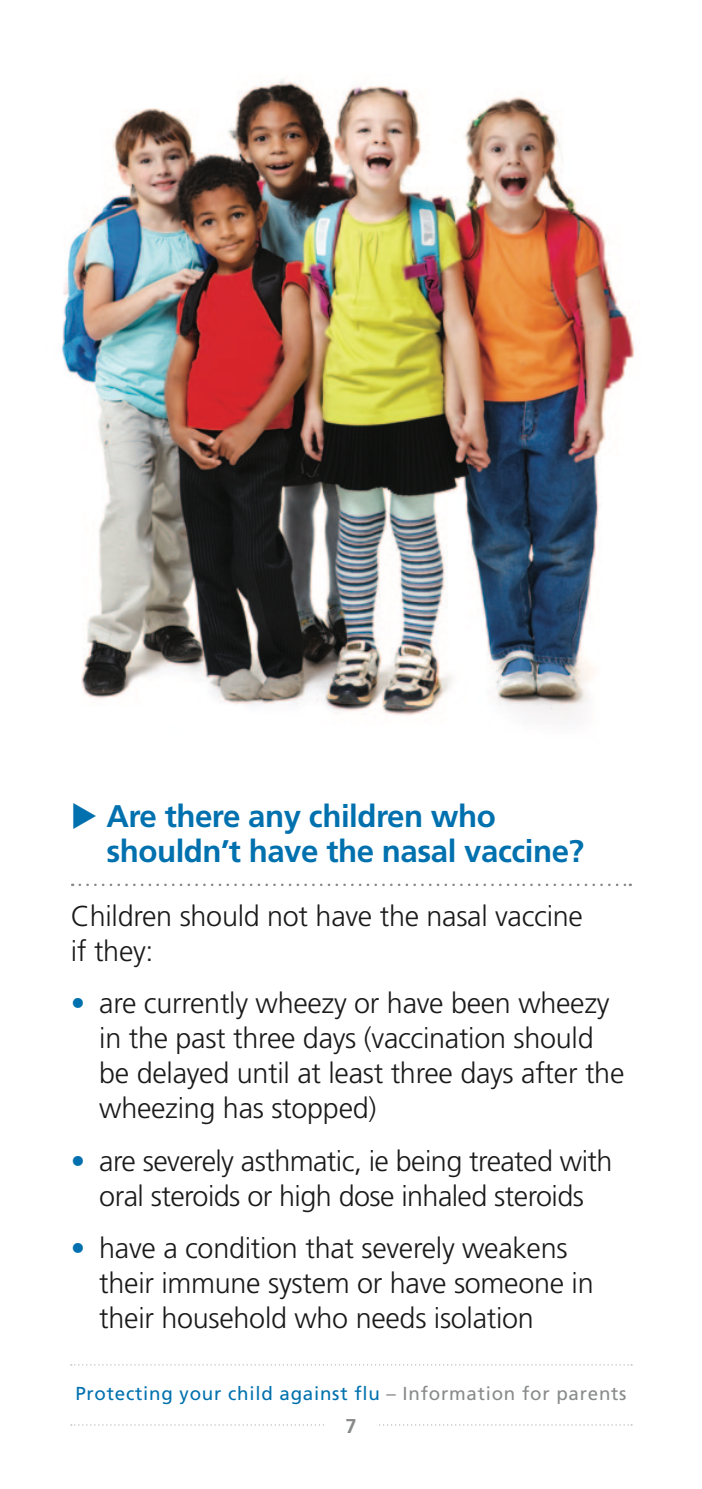
<style>
.page{position:relative;width:702px;height:1489px;background:#fff}
.page>*{position:absolute;margin:0;border:0;box-sizing:border-box;transform-origin:0 0}
.t1{font:700 31.25px/35px "Frutiger";letter-spacing:-.015em;color:#0071ae}
.bullet{font:300 28.75px/35px "Frutiger";letter-spacing:-.01em;color:#1a1a1a}
.t2{font:700 20px "Frutiger";color:#898b8b}
.t3{font:18.75px "Frutiger";letter-spacing:.04em;color:#0071ae}
.s1{color:#0071ae}
.s2{color:#898b8b}
</style>
<div class="page">
<svg style="left:71px;top:1424px;width:561px;height:1px"></svg>
<svg style="left:71px;top:1364px;width:561px;height:1px"></svg>
<div style="left:326px;top:1403px;width:50px;height:43px;background:#fff"></div>
<svg style="left:80px;top:883px;width:550px;height:3px"></svg>
<img style="left:62px;top:79px;width:573px;height:639px">
<p class="t1" style="left:106px;top:798px;width:479px;text-indent:-35px">◆ Are there any children who shouldn’t have the nasal vaccine?</p>
<p class="bullet" style="left:71px;top:898px;width:513px">Children should not have the nasal vaccine if they:</p>
<p class="bullet" style="left:99px;top:985px;width:526px;text-indent:-28px"><span class="s1">•</span> are currently wheezy or have been wheezy in the past three days (vaccination should be delayed until at least three days after the wheezing has stopped)</p>
<p class="bullet" style="left:71px;top:1143px;width:543px;text-align:center"><span class="s1">•</span> are severely asthmatic, ie being treated with oral steroids or high dose inhaled steroids</p>
<p class="bullet" style="left:99px;top:1230px;width:496px;text-indent:-28px"><span class="s1">•</span> have a condition that severely weakens their immune system or have someone in their household who needs isolation</p>
<p class="t3" style="left:75px;top:1382px;width:552px">Protecting your child against flu <span class="s2">– Information for parents</span></p>
<p class="t2" style="left:345px;top:1414px;width:13px">7</p>
</div>
